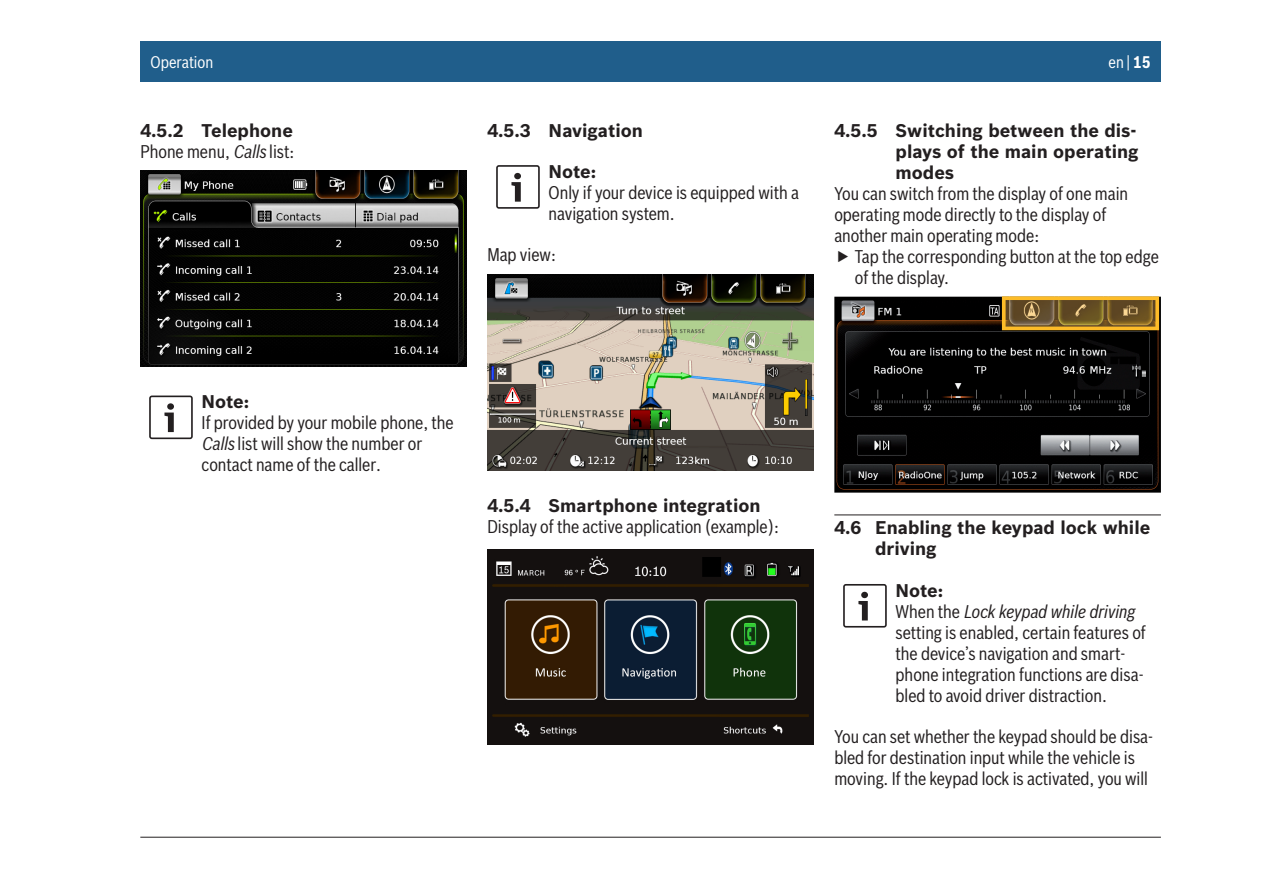
<style>
.page{position:relative;width:1263px;height:893px;background:#fff}
.page>*{position:absolute;margin:0;border:0;box-sizing:border-box;transform-origin:0 0}
.Fließtext{font:18px/21px "Bosch Sans Cond";color:#231f20}
.Hinweis_TextAbs{font:18px/21px "Bosch Sans Cond";color:#231f20}
.Hinweis_Titel{font:700 18px/21px "Bosch Sans";color:#231f20}
.Hinweis_Text{font:18px/21px "Bosch Sans Cond";color:#231f20}
.Kolumne_rechts{font:16.5px "Bosch Sans Cond";color:#fff}
.s1{font-style:italic}
.s2{font-weight:700}
</style>
<div class="page">
<div style="left:140px;top:41px;width:1021px;height:41px;background:#205e8b"></div>
<hr style="left:140px;top:837px;width:1021px;height:1px;background:#231f20">
<img style="left:140px;top:170px;width:327px;height:196px">
<svg style="left:149px;top:396px;width:44px;height:43px"></svg>
<svg style="left:496px;top:165px;width:44px;height:44px"></svg>
<img style="left:487px;top:274px;width:327px;height:196px">
<img style="left:487px;top:549px;width:327px;height:196px">
<hr style="left:834px;top:515px;width:327px;height:1px;background:#231f20">
<img style="left:834px;top:297px;width:327px;height:196px">
<svg style="left:1002px;top:296px;width:157px;height:34px;background:#95732e"></svg>
<svg style="left:843px;top:584px;width:44px;height:44px"></svg>
<p class="Kolumne_rechts" style="left:151px;top:52px;width:64px">Operation</p>
<p class="Hinweis_Titel" style="left:140px;top:120px;width:154px">4.5.2 Telephone</p>
<p class="Fließtext" style="left:140px;top:141px;width:156px">Phone menu, <span class="s1">Calls</span> list:</p>
<p class="Hinweis_Titel" style="left:487px;top:120px;width:157px">4.5.3 Navigation</p>
<p class="Hinweis_Titel" style="left:549px;top:161px;width:49px">Note:</p>
<p class="Hinweis_TextAbs" style="left:549px;top:182px;width:252px">Only if your device is equipped with a navigation system.</p>
<p class="Fließtext" style="left:487px;top:244px;width:70px">Map view:</p>
<p class="Kolumne_rechts" style="left:1108px;top:52px;width:44px">en | <span class="s2">15</span></p>
<p class="Hinweis_Titel" style="left:895px;top:120px;width:244px;text-indent:-61px">4.5.5 Switching between the dis&shy;plays of the main operating modes</p>
<p class="Fließtext" style="left:834px;top:183px;width:295px">You can switch from the display of one main operating mode directly to the display of another main operating mode:</p>
<p class="Hinweis_TextAbs" style="left:855px;top:246px;width:306px">Tap the corresponding button at the top edge of the display.</p>
<p class="Hinweis_Titel" style="left:202px;top:391px;width:49px">Note:</p>
<p class="Hinweis_Text" style="left:202px;top:412px;width:254px">If provided by your mobile phone, the<br><span class="s1">Calls</span> list will show the number or contact name of the caller.</p>
<p class="Hinweis_Titel" style="left:487px;top:495px;width:275px">4.5.4 Smartphone integration</p>
<p class="Fließtext" style="left:487px;top:516px;width:293px">Display of the active application (example):</p>
<p class="Hinweis_Titel" style="left:875px;top:517px;width:277px;text-indent:-41px">4.6 Enabling the keypad lock while driving</p>
<p class="Hinweis_Titel" style="left:895px;top:580px;width:49px">Note:</p>
<p class="Hinweis_TextAbs" style="left:895px;top:601px;width:252px">When the <span class="s1">Lock keypad while driving </span>setting is enabled, certain features of the device’s navigation and smart&shy;phone integration functions are disa&shy;bled to avoid driver distraction.</p>
<p class="Fließtext" style="left:834px;top:726px;width:320px">You can set whether the keypad should be disa&shy;bled for destination input while the vehicle is moving. If the keypad lock is activated, you will</p>
</div>
